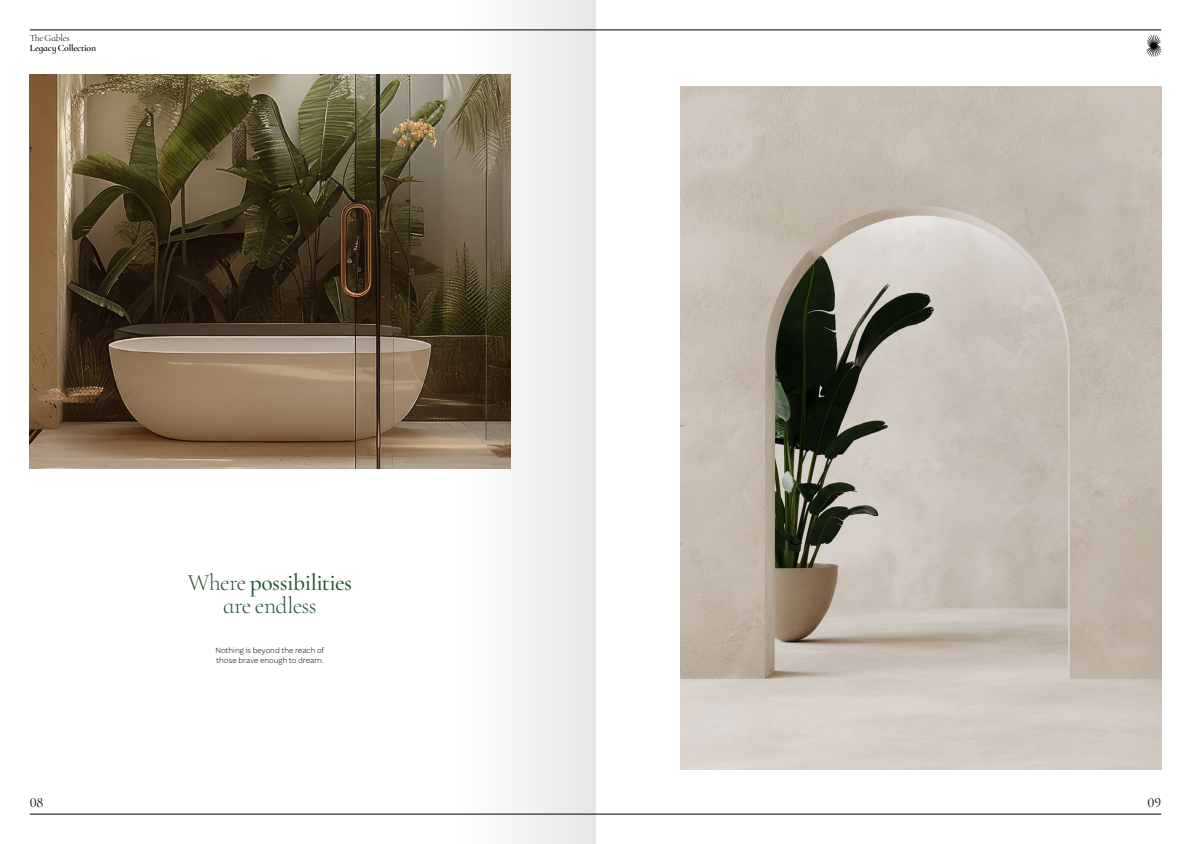
<style>
.page{position:relative;width:1191px;height:844px;background:#fff}
.page>*{position:absolute;margin:0;border:0;box-sizing:border-box;transform-origin:0 0}
.t1{font:300 23.62px/23.6px "Cormorant Infant";letter-spacing:-.025em;color:#2a5638;text-align:center}
.t2{font:14px "Cormorant Infant";color:#000}
.t3{font:600 9.62px "Cormorant Infant";letter-spacing:-.015em;color:#000}
.t4{font:300 9.62px "Cormorant Infant";letter-spacing:-.025em;color:#000}
.t5{font:300 7.88px/9.5px "Work Sans";color:#000}
.s1{font-weight:500}
</style>
<div class="page">
<hr style="left:30px;top:30px;width:1131px;height:1px;background:#000">
<hr style="left:30px;top:813px;width:1131px;height:1px;background:#000">
<svg style="left:1146px;top:35px;width:15px;height:22px"></svg>
<img style="left:30px;top:74px;width:424px;height:394px">
<img style="left:681px;top:86px;width:480px;height:683px">
<svg style="left:454px;top:0;width:141px;height:843px;fill:#eee"></svg>
<p class="t4" style="left:30px;top:32px;width:41px">The Gables</p>
<p class="t3" style="left:30px;top:42px;width:68px">Legacy Collection</p>
<h1 class="t1" style="left:188px;top:570px;width:166px">Where <span class="s1">possibilities </span>are endless</h1>
<p class="t5" style="left:215px;top:645px;width:110px">Nothing is beyond the reach of those brave enough to dream.</p>
<h2 class="t2" style="left:30px;top:793px;width:15px">08</h2>
<h2 class="t2" style="left:1147px;top:793px;width:15px">09</h2>
</div>
